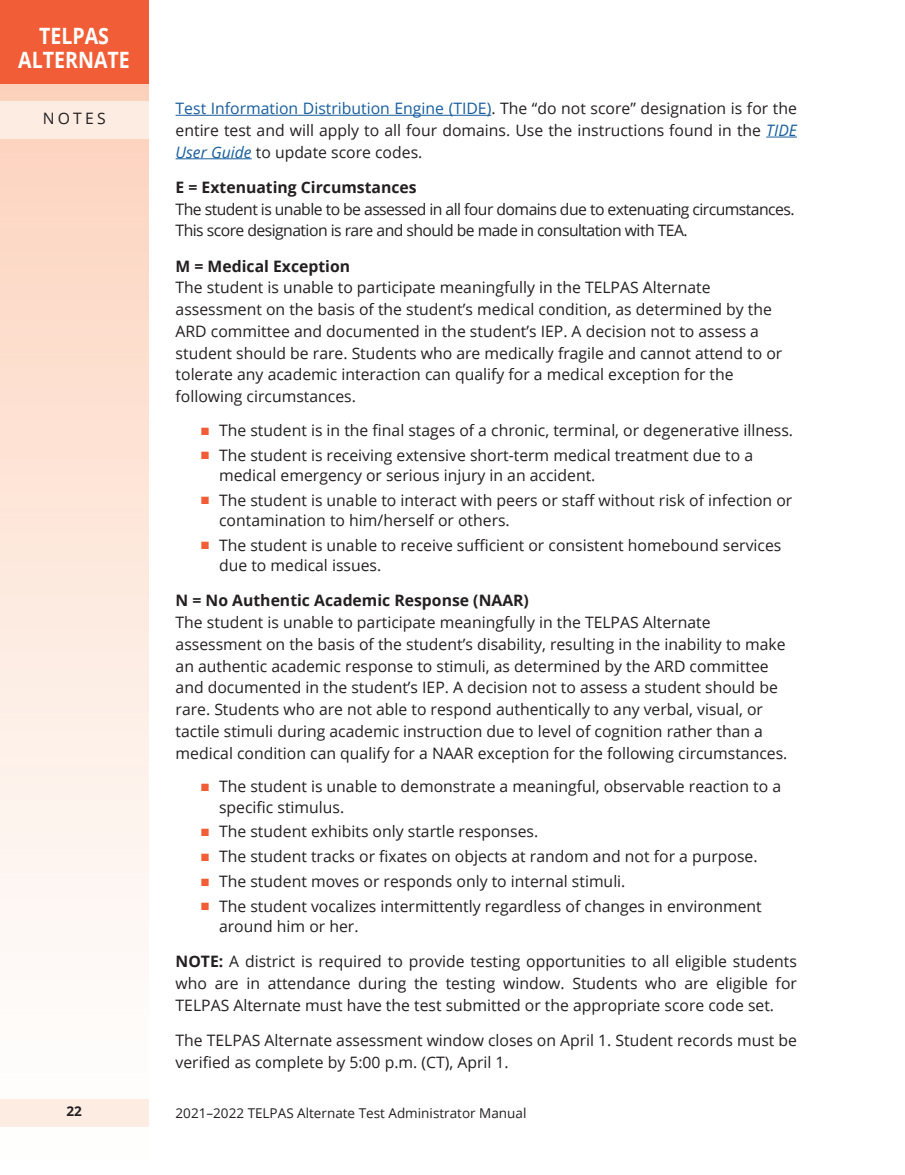
<style>
.page{position:relative;width:905px;height:1175px;background:#fff}
.page>*{position:absolute;margin:0;border:0;box-sizing:border-box;transform-origin:0 0}
.t1{font:700 22.5px/24px "Open Sans";color:#fff;text-align:center;scale:.87 1}
.t2{font:15.75px/21.8px "Open Sans";color:#231f20}
.t3{font:15.75px/21.8px "Open Sans";letter-spacing:-.035em;color:#231f20}
.t4{font:700 15.75px "Open Sans";color:#231f20}
.t5{font:13.5px "Open Sans";color:#231f20}
.t6{font:700 13.5px "Open Sans";color:#231f20}
.s1{color:#175d9e}
.s2{font-style:italic;color:#175d9e}
.s3{color:#f15d36}
.s4{font-weight:700}
</style>
<div class="page">
<svg style="left:0;top:83px;width:148px;height:1044px"></svg>
<div style="left:0;top:101px;width:148px;height:38px;background:#fdece2"></div>
<hr style="left:176px;top:115px;width:315px;height:1px;background:#175d9e">
<hr style="left:766px;top:137px;width:31px;height:1px;background:#175d9e">
<hr style="left:176px;top:158px;width:76px;height:1px;background:#175d9e">
<div style="left:0;top:1099px;width:148px;height:27px;background:#fdece2"></div>
<div style="left:0;top:0;width:148px;height:83px;background:#f15d36"></div>
<h1 class="t1" style="left:18px;top:24px;width:130px">TELPAS<br>ALTERNATE</h1>
<p class="t2" style="left:43px;top:107px;width:64px">NOTES</p>
<p class="t2" style="left:176px;top:97px;width:623px;text-align:justify"><span class="s1">Test Information Distribution Engine (TIDE)</span>. The “do not score” designation is for the entire test and will apply to all four domains. Use the instructions found in the <span class="s2">TIDE User Guide</span> to update score codes.</p>
<p class="t4" style="left:176px;top:176px;width:242px">E = Extenuating Circumstances</p>
<p class="t3" style="left:176px;top:198px;width:620px">The student is unable to be assessed in all four domains due to extenuating circumstances.<br>This score designation is rare and should be made in consultation with TEA.</p>
<p class="t4" style="left:176px;top:255px;width:176px">M = Medical Exception</p>
<p class="t2" style="left:176px;top:276px;width:608px">The student is unable to participate meaningfully in the TELPAS Alternate assessment on the basis of the student’s medical condition, as determined by the ARD committee and documented in the student’s IEP. A decision not to assess a student should be rare. Students who are medically fragile and cannot attend to or tolerate any academic interaction can qualify for a medical exception for the following circumstances.</p>
<p class="t2" style="left:201px;top:419px;width:593px"><span class="s3">■</span> The student is in the final stages of a chronic, terminal, or degenerative illness.</p>
<p class="t2" style="left:219px;top:444px;width:535px;line-height:20.2px;text-indent:-18px"><span class="s3">■</span> The student is receiving extensive short-term medical treatment due to a medical emergency or serious injury in an accident.</p>
<p class="t2" style="left:219px;top:489px;width:574px;line-height:20.2px;text-indent:-18px"><span class="s3">■</span> The student is unable to interact with peers or staff without risk of infection or contamination to him/herself or others.</p>
<p class="t2" style="left:219px;top:534px;width:564px;line-height:20.2px;text-indent:-18px"><span class="s3">■</span> The student is unable to receive sufficient or consistent homebound services due to medical issues.</p>
<p class="t4" style="left:175px;top:589px;width:355px">N = No Authentic Academic Response (NAAR)</p>
<p class="t2" style="left:175px;top:611px;width:613px">The student is unable to participate meaningfully in the TELPAS Alternate assessment on the basis of the student’s disability, resulting in the inability to make an authentic academic response to stimuli, as determined by the ARD committee and documented in the student’s IEP. A decision not to assess a student should be rare. Students who are not able to respond authentically to any verbal, visual, or tactile stimuli during academic instruction due to level of cognition rather than a medical condition can qualify for a NAAR exception for the following circumstances.</p>
<p class="t2" style="left:219px;top:776px;width:563px;line-height:20.2px;text-indent:-18px"><span class="s3">■</span> The student is unable to demonstrate a meaningful, observable reaction to a specific stimulus.</p>
<p class="t2" style="left:201px;top:820px;width:339px"><span class="s3">■</span> The student exhibits only startle responses.</p>
<p class="t2" style="left:201px;top:845px;width:558px"><span class="s3">■</span> The student tracks or fixates on objects at random and not for a purpose.</p>
<p class="t2" style="left:201px;top:870px;width:426px"><span class="s3">■</span> The student moves or responds only to internal stimuli.</p>
<p class="t2" style="left:219px;top:895px;width:544px;line-height:20.2px;text-indent:-18px"><span class="s3">■</span> The student vocalizes intermittently regardless of changes in environment around him or her.</p>
<p class="t2" style="left:175px;top:950px;width:623px;text-align:justify"><span class="s4">NOTE:</span> A district is required to provide testing opportunities to all eligible students who are in attendance during the testing window. Students who are eligible for TELPAS Alternate must have the test submitted or the appropriate score code set.</p>
<p class="t2" style="left:175px;top:1029px;width:623px">The TELPAS Alternate assessment window closes on April 1. Student records must be verified as complete by 5:00 p.m. (CT), April 1.</p>
<p class="t6" style="left:67px;top:1102px;width:17px">22</p>
<p class="t5" style="left:176px;top:1104px;width:352px">2021–2022 TELPAS Alternate Test Administrator Manual</p>
</div>
